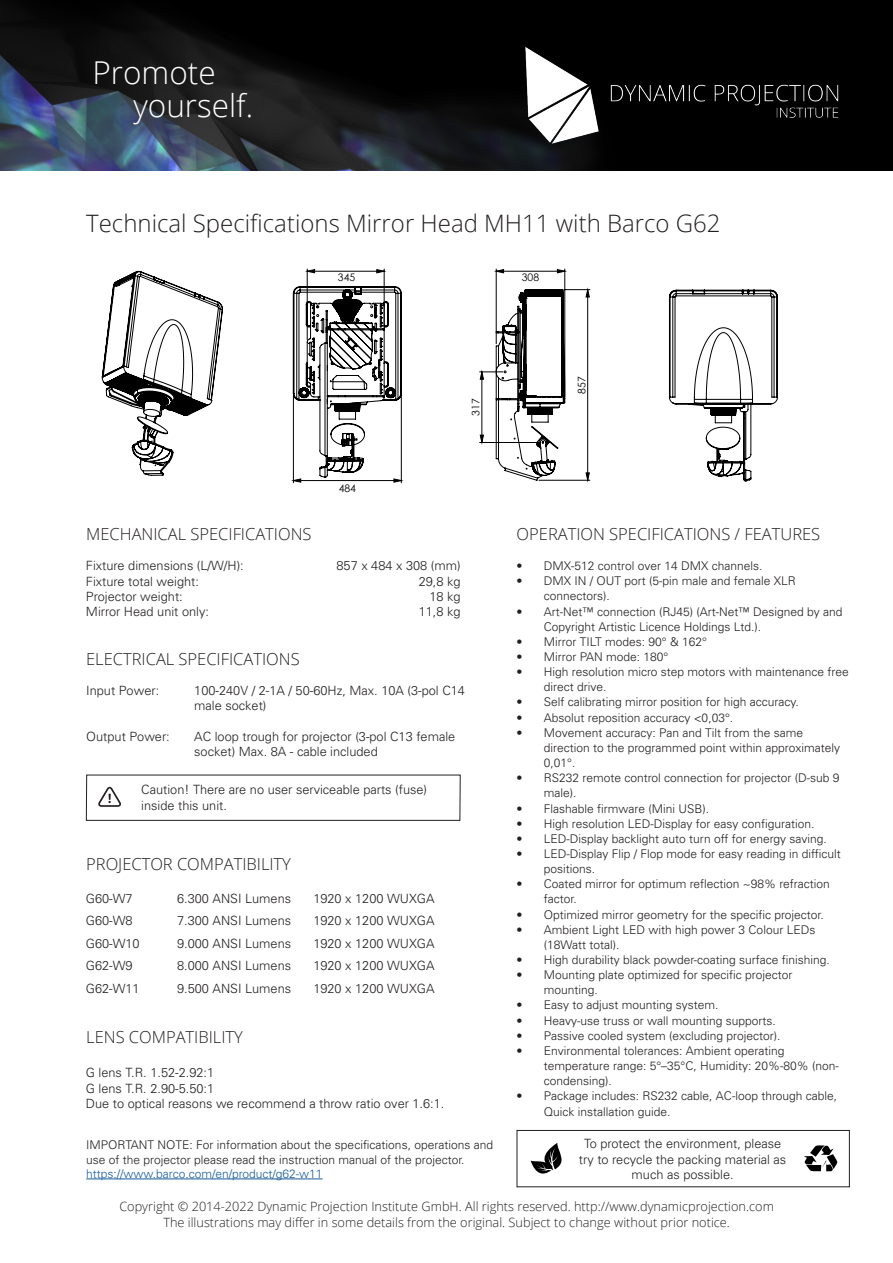
<style>
.page{position:relative;width:893px;height:1263px;background:#fff}
.page>*{position:absolute;margin:0;border:0;box-sizing:border-box;transform-origin:0 0}
.t1{font:300 31.5px/33px "Open Sans";color:#fff}
.t2{font:300 24px "Open Sans";color:#231f20}
.t3{font:300 16.5px "Open Sans";color:#231f20}
.t4{font:12.75px/15.3px "Univers LT 45 Lt";color:#231f20}
.t5{font:300 12.75px/15.3px "Open Sans";color:#231f20;text-align:center}
.t6{font:12px/15.1px "Univers LT 45 Lt";color:#231f20}
.t7{font:12px "Univers LT 45 Lt";color:#175d9e}
.t8{font:10.35px "Century Gothic";color:#000}
</style>
<div class="page">
<img style="left:0;top:0;width:893px;height:170px">
<img style="left:522px;top:44px;width:325px;height:102px">
<div style="left:86px;top:775px;width:375px;height:46px;border:1px solid #231f20"></div>
<svg style="left:98px;top:787px;width:23px;height:20px"></svg>
<svg style="left:531px;top:1143px;width:31px;height:31px"></svg>
<div style="left:517px;top:1130px;width:333px;height:57px;border:1px solid #231f20"></div>
<svg style="left:804px;top:1145px;width:33px;height:27px"></svg>
<hr style="left:86px;top:1178px;width:237px;height:1px;background:#175d9e">
<svg style="left:102px;top:271px;width:121px;height:205px"></svg>
<svg style="left:293px;top:269px;width:109px;height:214px"></svg>
<svg style="left:480px;top:269px;width:110px;height:212px"></svg>
<svg style="left:669px;top:290px;width:109px;height:192px"></svg>
<h1 class="t1" style="left:133px;top:55px;width:121px;text-indent:-41px">Promote yourself.</h1>
<p class="t2" style="left:86px;top:206px;width:636px">Technical Specifications Mirror Head MH11 with Barco G62</p>
<p class="t8" style="left:338px;top:270px;width:19px">345</p>
<p class="t8" style="left:522px;top:270px;width:19px">308</p>
<p class="t3" style="left:86px;top:523px;width:227px">MECHANICAL SPECIFICATIONS</p>
<p class="t8" style="left:339px;top:481px;width:19px">484</p>
<p class="t8" style="left:469px;top:416px;width:19px;rotate:-90deg">317</p>
<p class="t8" style="left:574px;top:394px;width:19px;rotate:-90deg">857</p>
<p class="t3" style="left:517px;top:523px;width:305px">OPERATION SPECIFICATIONS / FEATURES</p>
<p class="t4" style="left:86px;top:558px;width:159px">Fixture dimensions (L/W/H):</p>
<p class="t4" style="left:337px;top:558px;width:126px">857 x 484 x 308 (mm)</p>
<p class="t4" style="left:86px;top:573px;width:115px">Fixture total weight:</p>
<p class="t4" style="left:419px;top:573px;width:43px">29,8 kg</p>
<p class="t4" style="left:86px;top:589px;width:98px">Projector weight:</p>
<p class="t4" style="left:429px;top:589px;width:33px">18 kg</p>
<p class="t4" style="left:86px;top:604px;width:125px">Mirror Head unit only:</p>
<p class="t4" style="left:419px;top:604px;width:43px">11,8 kg</p>
<p class="t3" style="left:86px;top:648px;width:215px">ELECTRICAL SPECIFICATIONS</p>
<p class="t4" style="left:86px;top:683px;width:74px">Input Power:</p>
<p class="t4" style="left:194px;top:683px;width:272px">100-240V / 2-1A / 50-60Hz, Max. 10A (3-pol C14 male socket)</p>
<p class="t4" style="left:86px;top:729px;width:85px">Output Power:</p>
<p class="t4" style="left:194px;top:729px;width:263px">AC loop trough for projector (3-pol C13 female socket) Max. 8A - cable included</p>
<p class="t4" style="left:141px;top:782px;width:287px">Caution! There are no user serviceable parts (fuse)</p>
<p class="t4" style="left:141px;top:797px;width:87px">inside this unit.</p>
<p class="t3" style="left:86px;top:852px;width:206px">PROJECTOR COMPATIBILITY</p>
<p class="t4" style="left:177px;top:891px;width:116px">6.300 ANSI Lumens</p>
<p class="t4" style="left:177px;top:913px;width:116px">7.300 ANSI Lumens</p>
<p class="t4" style="left:177px;top:936px;width:116px">9.000 ANSI Lumens</p>
<p class="t4" style="left:177px;top:958px;width:116px">8.000 ANSI Lumens</p>
<p class="t4" style="left:177px;top:981px;width:116px">9.500 ANSI Lumens</p>
<p class="t4" style="left:86px;top:891px;width:48px">G60-W7</p>
<p class="t4" style="left:86px;top:913px;width:48px">G60-W8</p>
<p class="t4" style="left:86px;top:936px;width:55px">G60-W10</p>
<p class="t4" style="left:86px;top:958px;width:48px">G62-W9</p>
<p class="t4" style="left:86px;top:981px;width:55px">G62-W11</p>
<p class="t3" style="left:86px;top:1026px;width:158px">LENS COMPATIBILITY</p>
<p class="t4" style="left:86px;top:1064px;width:130px">G lens T.R. 1.52-2.92:1</p>
<p class="t4" style="left:86px;top:1081px;width:130px">G lens T.R. 2.90-5.50:1</p>
<p class="t4" style="left:86px;top:1096px;width:360px">Due to optical reasons we recommend a throw ratio over 1.6:1.</p>
<p class="t4" style="left:313px;top:891px;width:123px">1920 x 1200 WUXGA</p>
<p class="t4" style="left:313px;top:913px;width:123px">1920 x 1200 WUXGA</p>
<p class="t4" style="left:313px;top:936px;width:123px">1920 x 1200 WUXGA</p>
<p class="t4" style="left:313px;top:958px;width:123px">1920 x 1200 WUXGA</p>
<p class="t4" style="left:313px;top:981px;width:123px">1920 x 1200 WUXGA</p>
<p class="t6" style="left:86px;top:1138px;width:408px;line-height:14.4px">IMPORTANT NOTE: For information about the specifications, operations and use of the projector please read the instruction manual of the projector.</p>
<p class="t7" style="left:86px;top:1166px;width:238px">https://www.barco.com/en/product/g62-w11</p>
<p class="t6" style="left:517px;top:558px;width:247px">• DMX-512 control over 14 DMX channels.</p>
<p class="t6" style="left:544px;top:573px;width:254px;text-indent:-27px">• DMX IN / OUT port (5-pin male and female XLR connectors).</p>
<p class="t6" style="left:544px;top:604px;width:300px;text-indent:-27px">• Art-Net™ connection (RJ45) (Art-Net™ Designed by and<br>Copyright Artistic Licence Holdings Ltd.).</p>
<p class="t6" style="left:517px;top:634px;width:192px">• Mirror TILT modes: 90° &amp; 162°</p>
<p class="t6" style="left:517px;top:649px;width:153px">• Mirror PAN mode: 180°</p>
<p class="t6" style="left:544px;top:664px;width:306px;text-indent:-27px">• High resolution micro step motors with maintenance free direct drive.</p>
<p class="t6" style="left:517px;top:695px;width:284px">• Self calibrating mirror position for high accuracy.</p>
<p class="t6" style="left:517px;top:710px;width:218px">• Absolut reposition accuracy &lt;0,03°.</p>
<p class="t6" style="left:544px;top:725px;width:298px;text-indent:-27px">• Movement accuracy: Pan and Tilt from the same direction to the programmed point within approximately<br>0,01°.</p>
<p class="t6" style="left:544px;top:770px;width:297px;text-indent:-27px">• RS232 remote control connection for projector (D-sub 9 male).</p>
<p class="t6" style="left:517px;top:801px;width:194px">• Flashable firmware (Mini USB).</p>
<p class="t6" style="left:517px;top:816px;width:299px">• High resolution LED-Display for easy configuration.</p>
<p class="t6" style="left:517px;top:831px;width:312px">• LED-Display backlight auto turn off for energy saving.</p>
<p class="t6" style="left:544px;top:846px;width:298px;text-indent:-27px">• LED-Display Flip / Flop mode for easy reading in difficult positions.</p>
<p class="t6" style="left:544px;top:876px;width:287px;text-indent:-27px">• Coated mirror for optimum reflection ~98% refraction factor.</p>
<p class="t6" style="left:517px;top:907px;width:309px">• Optimized mirror geometry for the specific projector.</p>
<p class="t6" style="left:544px;top:922px;width:273px;text-indent:-27px">• Ambient Light LED with high power 3 Colour LEDs (18Watt total).</p>
<p class="t6" style="left:517px;top:952px;width:315px">• High durability black powder-coating surface finishing.</p>
<p class="t6" style="left:544px;top:967px;width:250px;text-indent:-27px">• Mounting plate optimized for specific projector mounting.</p>
<p class="t6" style="left:517px;top:998px;width:203px">• Easy to adjust mounting system.</p>
<p class="t6" style="left:517px;top:1013px;width:261px">• Heavy-use truss or wall mounting supports.</p>
<p class="t6" style="left:517px;top:1028px;width:265px">• Passive cooled system (excluding projector).</p>
<p class="t6" style="left:544px;top:1043px;width:296px;text-indent:-27px">• Environmental tolerances: Ambient operating temperature range: 5°–35°C, Humidity: 20%-80% (non&shy;condensing).</p>
<p class="t6" style="left:544px;top:1088px;width:295px;text-indent:-27px">• Package includes: RS232 cable, AC-loop through cable,<br>Quick installation guide.</p>
<p class="t4" style="left:579px;top:1136px;width:209px;text-align:center">To protect the environment, please try to recycle the packing material as much as possible.</p>
<p class="t5" style="left:119px;top:1199px;width:656px">Copyright © 2014-2022 Dynamic Projection Institute GmbH. All rights reserved. http://www.dynamicprojection.com<br>The illustrations may differ in some details from the original. Subject to change without prior notice.</p>
</div>
